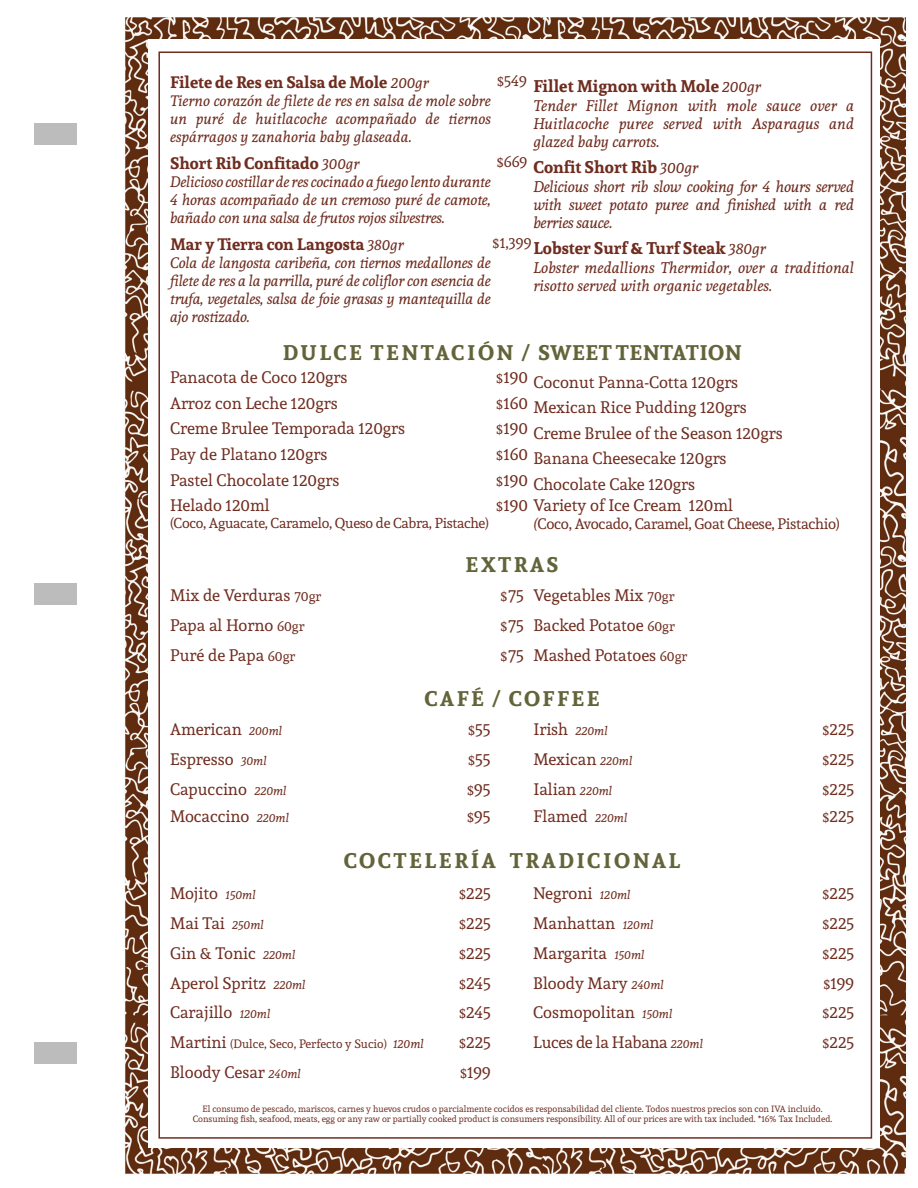
<style>
.page{position:relative;width:918px;height:1188px;background:#fff}
.page>*{position:absolute;margin:0;border:0;box-sizing:border-box;transform-origin:0 0}
.t1{font:700 21px "Andada";letter-spacing:.12em;color:#636439}
.t2{font:700 21px "Andada";letter-spacing:.045em;color:#636439}
.t3{font:700 16.8px "Andada";color:#6f2d20}
.t4{font:16.5px "Andada";color:#6f2d20}
.t5{font:700 16.5px "Andada";color:#6f2d20}
.t6{font:16.5px "Andada";letter-spacing:-.02em;color:#6f2d20}
.t7{font:italic 15.3px/18.3px "Andada";color:#6f2d20;text-align:justify}
.t8{font:italic 15px/18px "Andada";letter-spacing:-.015em;color:#6f2d20;text-align:justify}
.t9{font:15px "Andada";letter-spacing:-.02em;color:#6f2d20}
.t10{font:14.25px "Andada";letter-spacing:-.02em;color:#6f2d20}
.t11{font:12px "Andada";color:#6f2d20}
.t12{font:9px/10.8px "Andada";color:#6f2d20;text-align:center}
.s1{font-size:13.5px}
.s2{font-weight:400;font-style:italic;font-size:15.3px}
.s3{font-weight:400;font-style:italic;font-size:15px}
.s4{font-style:italic}
.s5{font-style:italic;font-size:12px}
.s6{font-size:16.5px}
</style>
<div class="page">
<img style="left:34px;top:17px;width:874px;height:1158px">
<div style="left:34px;top:123px;width:43px;height:22px;background:#bdbcbc"></div>
<div style="left:34px;top:1042px;width:43px;height:21px;background:#bdbcbc"></div>
<div style="left:34px;top:583px;width:43px;height:22px;background:#bdbcbc"></div>
<div style="left:149px;top:40px;width:731px;height:1108px;background:#fff"></div>
<p class="t9" style="left:497px;top:71px;width:31px"><span class="s1">$</span>549</p>
<p class="t3" style="left:533px;top:75px;width:229px">Fillet Mignon with Mole <span class="s2">200gr</span></p>
<p class="t7" style="left:533px;top:96px;width:322px">Tender Fillet Mignon with mole sauce over a Huitlacoche puree served with Asparagus and glazed baby carrots.</p>
<p class="t5" style="left:170px;top:70px;width:260px">Filete de Res en Salsa de Mole <span class="s3">200gr</span></p>
<p class="t8" style="left:170px;top:91px;width:322px">Tierno corazón de filete de res en salsa de mole sobre un puré de huitlacoche acompañado de tiernos espárragos y zanahoria baby glaseada.</p>
<p class="t9" style="left:497px;top:152px;width:32px"><span class="s1">$</span>669</p>
<p class="t3" style="left:533px;top:156px;width:166px">Confit Short Rib <span class="s2">300gr</span></p>
<p class="t7" style="left:533px;top:177px;width:322px">Delicious short rib slow cooking for 4 hours served with sweet potato puree and finished with a red berries sauce.</p>
<p class="t5" style="left:170px;top:152px;width:191px">Short Rib Confitado <span class="s3">300gr</span></p>
<p class="t8" style="left:170px;top:172px;width:322px">Delicioso costillar de res cocinado a fuego lento durante 4 horas acompañado de un cremoso puré de camote, bañado con una salsa de frutos rojos silvestres.</p>
<p class="t5" style="left:170px;top:233px;width:235px">Mar y Tierra con Langosta <span class="s3">380gr</span></p>
<p class="t8" style="left:170px;top:253px;width:322px">Cola de langosta caribeña, con tiernos medallones de filete de res a la parrilla, puré de coliflor con esencia de trufa, vegetales, salsa de foie grasas y mantequilla de ajo rostizado.</p>
<p class="t9" style="left:493px;top:233px;width:40px"><span class="s1">$</span>1,399</p>
<p class="t3" style="left:533px;top:237px;width:234px">Lobster Surf &amp; Turf Steak <span class="s2">380gr</span></p>
<p class="t7" style="left:533px;top:258px;width:322px">Lobster medallions Thermidor, over a traditional risotto served with organic vegetables.</p>
<p class="t2" style="left:283px;top:339px;width:460px">DULCE TENTACIÓN / SWEET TENTATION</p>
<p class="t4" style="left:170px;top:367px;width:179px">Panacota de Coco 120grs</p>
<p class="t4" style="left:496px;top:367px;width:33px"><span class="s1">$</span>190</p>
<p class="t4" style="left:533px;top:371px;width:206px">Coconut Panna-Cotta 120grs</p>
<p class="t4" style="left:170px;top:393px;width:169px">Arroz con Leche 120grs</p>
<p class="t4" style="left:496px;top:393px;width:33px"><span class="s1">$</span>160</p>
<p class="t4" style="left:533px;top:397px;width:215px">Mexican Rice Pudding 120grs</p>
<p class="t4" style="left:170px;top:418px;width:237px">Creme Brulee Temporada 120grs</p>
<p class="t4" style="left:496px;top:418px;width:33px"><span class="s1">$</span>190</p>
<p class="t4" style="left:533px;top:422px;width:251px">Creme Brulee of the Season 120grs</p>
<p class="t4" style="left:170px;top:444px;width:159px">Pay de Platano 120grs</p>
<p class="t4" style="left:496px;top:444px;width:33px"><span class="s1">$</span>160</p>
<p class="t4" style="left:533px;top:448px;width:195px">Banana Cheesecake 120grs</p>
<p class="t4" style="left:170px;top:469px;width:171px">Pastel Chocolate 120grs</p>
<p class="t4" style="left:496px;top:469px;width:33px"><span class="s1">$</span>190</p>
<p class="t4" style="left:533px;top:473px;width:163px">Chocolate Cake 120grs</p>
<p class="t4" style="left:170px;top:495px;width:101px">Helado 120ml</p>
<p class="t10" style="left:170px;top:514px;width:320px">(Coco, Aguacate, Caramelo, Queso de Cabra, Pistache)</p>
<p class="t4" style="left:496px;top:495px;width:238px"><span class="s1">$</span>190 Variety of Ice Cream 120ml</p>
<p class="t9" style="left:533px;top:514px;width:308px"><span class="s4">(</span>Coco, Avocado, Caramel, Goat Cheese, Pistachio)</p>
<p class="t1" style="left:466px;top:551px;width:95px">EXTRAS</p>
<p class="t4" style="left:170px;top:585px;width:153px">Mix de Verduras <span class="s1">70gr</span></p>
<p class="t4" style="left:501px;top:585px;width:25px"><span class="s1">$</span>75</p>
<p class="t4" style="left:533px;top:585px;width:143px">Vegetables Mix <span class="s1">70gr</span></p>
<p class="t4" style="left:170px;top:615px;width:136px">Papa al Horno <span class="s1">60gr</span></p>
<p class="t4" style="left:501px;top:615px;width:25px"><span class="s1">$</span>75</p>
<p class="t4" style="left:533px;top:615px;width:143px">Backed Potatoe <span class="s1">60gr</span></p>
<p class="t4" style="left:170px;top:644px;width:127px">Puré de Papa <span class="s1">60gr</span></p>
<p class="t4" style="left:501px;top:644px;width:25px"><span class="s1">$</span>75</p>
<p class="t4" style="left:533px;top:644px;width:155px">Mashed Potatoes <span class="s1">60gr</span></p>
<p class="t1" style="left:424px;top:684px;width:177px">CAFÉ / COFFEE</p>
<p class="t4" style="left:170px;top:719px;width:114px">American <span class="s5">200ml</span></p>
<p class="t4" style="left:468px;top:719px;width:24px"><span class="s1">$</span>55</p>
<p class="t4" style="left:533px;top:719px;width:76px">Irish <span class="s5">220ml</span></p>
<p class="t4" style="left:823px;top:719px;width:33px"><span class="s1">$</span>225</p>
<p class="t4" style="left:170px;top:749px;width:98px">Espresso <span class="s5">30ml</span></p>
<p class="t4" style="left:468px;top:749px;width:24px"><span class="s1">$</span>55</p>
<p class="t4" style="left:533px;top:749px;width:100px">Mexican <span class="s5">220ml</span></p>
<p class="t4" style="left:823px;top:749px;width:33px"><span class="s1">$</span>225</p>
<p class="t4" style="left:170px;top:778px;width:118px">Capuccino <span class="s5">220ml</span></p>
<p class="t4" style="left:467px;top:778px;width:25px"><span class="s1">$</span>95</p>
<p class="t4" style="left:533px;top:778px;width:80px">Ialian <span class="s5">220ml</span></p>
<p class="t4" style="left:823px;top:778px;width:33px"><span class="s1">$</span>225</p>
<p class="t4" style="left:170px;top:806px;width:121px">Mocaccino <span class="s5">220ml</span></p>
<p class="t4" style="left:467px;top:806px;width:25px"><span class="s1">$</span>95</p>
<p class="t4" style="left:533px;top:806px;width:95px">Flamed <span class="s5">220ml</span></p>
<p class="t4" style="left:823px;top:806px;width:33px"><span class="s1">$</span>225</p>
<p class="t1" style="left:344px;top:846px;width:338px">COCTELERÍA TRADICIONAL</p>
<p class="t4" style="left:170px;top:883px;width:87px">Mojito <span class="s5">150ml</span></p>
<p class="t4" style="left:459px;top:883px;width:33px"><span class="s1">$</span>225</p>
<p class="t4" style="left:533px;top:883px;width:99px">Negroni <span class="s5">120ml</span></p>
<p class="t4" style="left:823px;top:883px;width:33px"><span class="s1">$</span>225</p>
<p class="t4" style="left:170px;top:913px;width:95px">Mai Tai <span class="s5">250ml</span></p>
<p class="t4" style="left:459px;top:913px;width:33px"><span class="s1">$</span>225</p>
<p class="t4" style="left:533px;top:913px;width:122px">Manhattan <span class="s5">120ml</span></p>
<p class="t4" style="left:823px;top:913px;width:33px"><span class="s1">$</span>225</p>
<p class="t4" style="left:170px;top:942px;width:127px">Gin &amp; Tonic <span class="s5">220ml</span></p>
<p class="t4" style="left:459px;top:942px;width:33px"><span class="s1">$</span>225</p>
<p class="t4" style="left:533px;top:942px;width:113px">Margarita <span class="s5">150ml</span></p>
<p class="t4" style="left:823px;top:942px;width:33px"><span class="s1">$</span>225</p>
<p class="t4" style="left:170px;top:972px;width:137px">Aperol Spritz <span class="s5">220ml</span></p>
<p class="t4" style="left:459px;top:972px;width:33px"><span class="s1">$</span>245</p>
<p class="t4" style="left:533px;top:972px;width:132px">Bloody Mary <span class="s5">240ml</span></p>
<p class="t4" style="left:823px;top:972px;width:32px"><span class="s1">$</span>199</p>
<p class="t4" style="left:170px;top:1002px;width:102px">Carajillo <span class="s5">120ml</span></p>
<p class="t4" style="left:459px;top:1002px;width:33px"><span class="s1">$</span>245</p>
<p class="t4" style="left:533px;top:1002px;width:141px">Cosmopolitan <span class="s5">150ml</span></p>
<p class="t4" style="left:823px;top:1002px;width:33px"><span class="s1">$</span>225</p>
<p class="t11" style="left:170px;top:1036px;width:255px"><span class="s6">Martini</span> (Dulce, Seco, Perfecto y Sucio) <span class="s4">120ml</span></p>
<p class="t4" style="left:459px;top:1032px;width:33px"><span class="s1">$</span>225</p>
<p class="t6" style="left:533px;top:1032px;width:171px">Luces de la Habana <span class="s5">220ml</span></p>
<p class="t4" style="left:823px;top:1032px;width:33px"><span class="s1">$</span>225</p>
<p class="t4" style="left:170px;top:1061px;width:132px">Bloody Cesar <span class="s5">240ml</span></p>
<p class="t4" style="left:460px;top:1061px;width:32px"><span class="s1">$</span>199</p>
<p class="t12" style="left:193px;top:1103px;width:641px">El consumo de pescado, mariscos, carnes y huevos crudos o parcialmente cocidos es responsabilidad del cliente. Todos nuestros precios son con IVA incluido.<br>Consuming fish, seafood, meats, egg or any raw or partially cooked product is consumers responsibility. All of our prices are with tax included. *16% Tax Included.</p>
<p class="t12" style="left:170px;top:1104px;width:686px">El consumo de pesca o, mariscos, carnes y huevos cr dos o parcialmente cocidos es respon abilidad del cliente. Todos nuestros pr cios son on IVA incluido. Consuming fish, seafood, meats, egg or any raw or partially cooked product is consumers respon ibility. All of our prices are with tax included. *16% Tax Included.</p>
</div>
